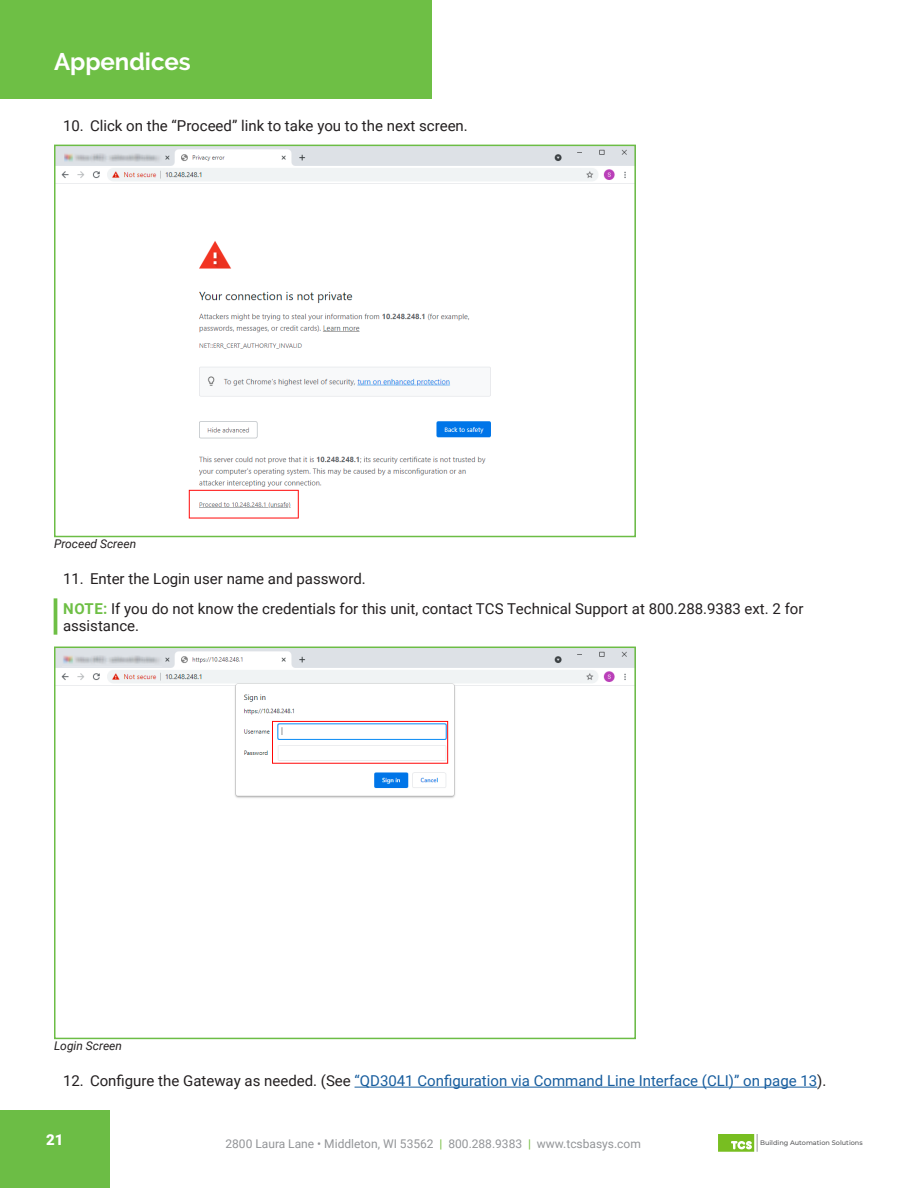
<style>
.page{position:relative;width:918px;height:1188px;background:#fff}
.page>*{position:absolute;margin:0;border:0;box-sizing:border-box;transform-origin:0 0}
.t1{font:700 24px "Raleway";color:#fff}
.Note_Paragraph{font:15px/16.5px "Roboto";color:#231f20}
.t2{font:15px "Roboto";color:#175d9e}
.t3{font:15px "Roboto";color:#fff}
.t4{font:12px "Roboto";color:#939598}
.Picture_Caption{font:italic 12px "Roboto";color:#231f20}
.t5{font:500 6.6px "Montserrat";color:#58595b}
.s1{font-weight:700;color:#6ebf45}
.s2{color:#231f20}
.s3{color:#77be42}
</style>
<div class="page">
<svg style="left:718px;top:1134px;width:40px;height:18px"></svg>
<div style="left:0;top:1110px;width:110px;height:54px;background:#6cbd45"></div>
<div style="left:0;top:1163px;width:110px;height:25px;background:#6cbd45"></div>
<div style="left:0;top:0;width:432px;height:99px;background:#6ebf45"></div>
<hr style="left:54px;top:598px;width:3px;height:37px;background:#6ebf45">
<hr style="left:355px;top:1087px;width:462px;height:1px;background:#175d9e">
<img style="left:57px;top:148px;width:576px;height:371px">
<div style="left:54px;top:145px;width:582px;height:392px;border:2px solid #6cbd45"></div>
<img style="left:57px;top:650px;width:576px;height:148px">
<div style="left:54px;top:647px;width:582px;height:392px;border:2px solid #6cbd45"></div>
<h1 class="t1" style="left:54px;top:47px;width:138px">Appendices</h1>
<p class="Note_Paragraph" style="left:63px;top:117px;width:406px">10. Click on the “Proceed” link to take you to the next screen.</p>
<p class="Picture_Caption" style="left:54px;top:535px;width:84px">Proceed Screen</p>
<p class="Note_Paragraph" style="left:63px;top:570px;width:304px">11. Enter the Login user name and password.</p>
<p class="Note_Paragraph" style="left:63px;top:600px;width:742px"><span class="s1">NOTE:</span> If you do not know the credentials for this unit, contact TCS Technical Support at 800.288.9383 ext. 2 for assistance.</p>
<p class="Picture_Caption" style="left:54px;top:1037px;width:69px">Login Screen</p>
<p class="t2" style="left:63px;top:1070px;width:765px"><span class="s2">12. Configure the Gateway as needed. (See</span> “QD3041 Configuration via Command Line Interface (CLI)” on page 13<span class="s2">).</span></p>
<p class="t3" style="left:46px;top:1130px;width:18px">21</p>
<p class="t4" style="left:225px;top:1135px;width:417px">2800 Laura Lane • Middleton, WI 53562 <span class="s3">|</span> 800.288.9383 <span class="s3">|</span> www.tcsbasys.com</p>
<p class="t5" style="left:760px;top:1138px;width:104px">Building Automation Solutions</p>
</div>
